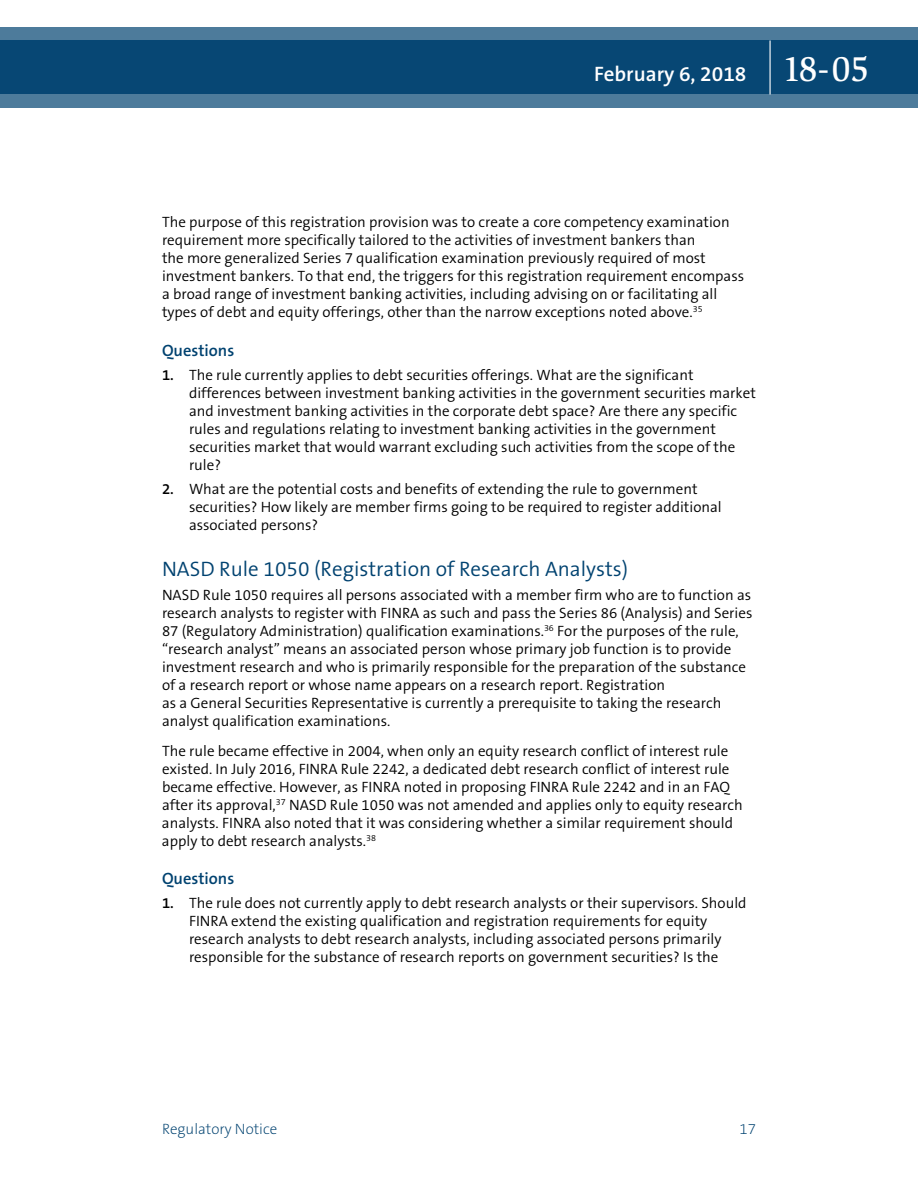
<style>
.page{position:relative;width:918px;height:1188px;background:#fff}
.page>*{position:absolute;margin:0;border:0;box-sizing:border-box;transform-origin:0 0}
.t1{font:300 21px "The Sans B4";color:#004270}
.t2{font:600 21px "The Sans B6";color:#fff}
.t3{font:600 16.5px "The Sans B6";color:#004270}
.t4{font:300 15px/18px "The Sans B4";color:#000}
.t5{font:200 15px "The Sans B2";color:#004270}
.s1{font-family:"Slimbach LT";font-weight:500;font-size:36px}
.s2{font-family:"The Sans B6";font-weight:600}
</style>
<div class="page">
<svg style="left:0;top:27px;width:918px;height:81px;background:#1e5881"></svg>
<hr style="left:770px;top:40px;width:1px;height:54px;background:#fff">
<h1 class="t2" style="left:594px;top:62px;width:277px">February 6, 2018 <span class="s1">18-05</span></h1>
<p class="t4" style="left:162px;top:213px;width:584px">The purpose of this registration provision was to create a core competency examination requirement more specifically tailored to the activities of investment bankers than<br>the more generalized Series 7 qualification examination previously required of most investment bankers. To that end, the triggers for this registration requirement encompass a broad range of investment banking activities, including advising on or facilitating all types of debt and equity offerings, other than the narrow exceptions noted above.<sup>35</sup></p>
<p class="t3" style="left:162px;top:341px;width:74px">Questions</p>
<p class="t4" style="left:189px;top:366px;width:568px;text-indent:-27px"><span class="s2">1.</span> The rule currently applies to debt securities offerings. What are the significant differences between investment banking activities in the government securities market and investment banking activities in the corporate debt space? Are there any specific rules and regulations relating to investment banking activities in the government securities market that would warrant excluding such activities from the scope of the rule?</p>
<p class="t4" style="left:189px;top:480px;width:534px;text-indent:-27px"><span class="s2">2.</span> What are the potential costs and benefits of extending the rule to government securities? How likely are member firms going to be required to register additional associated persons?</p>
<h1 class="t1" style="left:162px;top:557px;width:468px">NASD Rule 1050 (Registration of Research Analysts)</h1>
<p class="t4" style="left:162px;top:586px;width:592px">NASD Rule 1050 requires all persons associated with a member firm who are to function as research analysts to register with FINRA as such and pass the Series 86 (Analysis) and Series 87 (Regulatory Administration) qualification examinations.<sup>36</sup> For the purposes of the rule, “research analyst” means an associated person whose primary job function is to provide investment research and who is primarily responsible for the preparation of the substance of a research report or whose name appears on a research report. Registration<br>as a General Securities Representative is currently a prerequisite to taking the research analyst qualification examinations.</p>
<p class="t4" style="left:162px;top:742px;width:582px">The rule became effective in 2004, when only an equity research conflict of interest rule existed. In July 2016, FINRA Rule 2242, a dedicated debt research conflict of interest rule became effective. However, as FINRA noted in proposing FINRA Rule 2242 and in an FAQ after its approval,<sup>37</sup> NASD Rule 1050 was not amended and applies only to equity research analysts. FINRA also noted that it was considering whether a similar requirement should apply to debt research analysts.<sup>38</sup></p>
<p class="t3" style="left:162px;top:870px;width:74px">Questions</p>
<p class="t4" style="left:189px;top:895px;width:559px;text-indent:-27px"><span class="s2">1.</span> The rule does not currently apply to debt research analysts or their supervisors. Should FINRA extend the existing qualification and registration requirements for equity research analysts to debt research analysts, including associated persons primarily responsible for the substance of research reports on government securities? Is the</p>
<p class="t5" style="left:162px;top:1121px;width:117px">Regulatory Notice</p>
<p class="t5" style="left:740px;top:1121px;width:18px">17</p>
</div>
